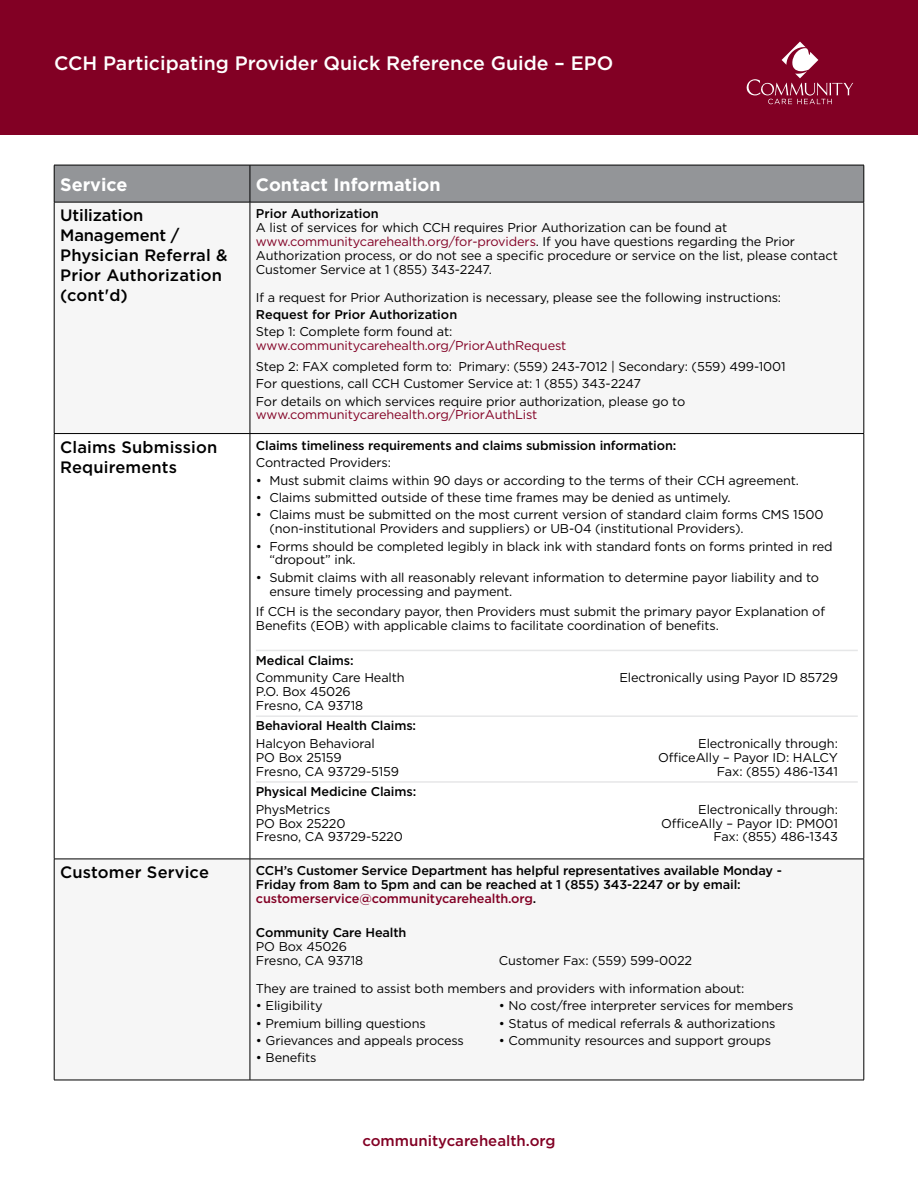
<style>
.page{position:relative;width:918px;height:1188px;background:#fff}
.page>*{position:absolute;margin:0;border:0;box-sizing:border-box;transform-origin:0 0}
.t1{font:500 19.5px "Gotham";color:#fff}
.t2{font:700 18px "Gotham";color:#fff}
.t3{font:500 16.5px/19.8px "Gotham";letter-spacing:.01em;color:#000}
.t4{font:500 15px "Gotham";color:#820024}
.t5{font:12.75px/13.8px "Gotham";letter-spacing:-.01em;color:#000}
.t6{font:500 12.75px/13.8px "Gotham";letter-spacing:-.01em;color:#000}
.t7{font:12.75px "Gotham";letter-spacing:-.01em;color:#820024}
.s1{color:#820024}
</style>
<div class="page">
<div style="left:0;top:0;width:918px;height:135px;background:#820024"></div>
<svg style="left:746px;top:42px;width:107px;height:62px"></svg>
<div style="left:55px;top:166px;width:809px;height:36px;background:#939598"></div>
<svg style="left:55px;top:434px;width:809px;height:425px"></svg>
<hr style="left:54px;top:165px;width:196px;height:1px;background:#000">
<hr style="left:54px;top:165px;width:1px;height:37px;background:#000">
<hr style="left:250px;top:165px;width:614px;height:1px;background:#000">
<hr style="left:250px;top:165px;width:1px;height:37px;background:#000">
<hr style="left:864px;top:165px;width:1px;height:37px;background:#000">
<hr style="left:54px;top:202px;width:196px;height:1px;background:#000">
<hr style="left:54px;top:202px;width:1px;height:231px;background:#000">
<hr style="left:250px;top:202px;width:614px;height:1px;background:#000">
<hr style="left:250px;top:202px;width:1px;height:231px;background:#000">
<hr style="left:864px;top:202px;width:1px;height:231px;background:#000">
<hr style="left:54px;top:433px;width:196px;height:1px;background:#000">
<hr style="left:54px;top:434px;width:1px;height:425px;background:#000">
<hr style="left:250px;top:433px;width:614px;height:1px;background:#000">
<hr style="left:250px;top:434px;width:1px;height:425px;background:#000">
<hr style="left:864px;top:434px;width:1px;height:425px;background:#000">
<hr style="left:54px;top:859px;width:196px;height:1px;background:#000">
<hr style="left:54px;top:859px;width:1px;height:221px;background:#000">
<hr style="left:250px;top:859px;width:614px;height:1px;background:#000">
<hr style="left:250px;top:859px;width:1px;height:221px;background:#000">
<hr style="left:864px;top:859px;width:1px;height:221px;background:#000">
<hr style="left:54px;top:1080px;width:196px;height:1px;background:#000">
<hr style="left:250px;top:1080px;width:614px;height:1px;background:#000">
<hr style="left:256px;top:650px;width:602px;height:1px;background:#e6e7e8">
<hr style="left:256px;top:715px;width:602px;height:2px;background:#e6e7e8">
<hr style="left:256px;top:781px;width:602px;height:2px;background:#e6e7e8">
<h1 class="t1" style="left:54px;top:50px;width:561px">CCH Participating Provider Quick Reference Guide – EPO</h1>
<h2 class="t2" style="left:60px;top:172px;width:69px">Service</h2>
<h2 class="t2" style="left:256px;top:172px;width:186px">Contact Information</h2>
<p class="t3" style="left:60px;top:205px;width:169px">Utilization<br>Management /<br>Physician Referral &amp;<br>Prior Authorization (cont'd)</p>
<p class="t6" style="left:256px;top:207px;width:124px">Prior Authorization</p>
<p class="t5" style="left:256px;top:221px;width:583px">A list of services for which CCH requires Prior Authorization can be found at <span class="s1">www.communitycarehealth.org/for-providers</span>. If you have questions regarding the Prior Authorization process, or do not see a specific procedure or service on the list, please contact Customer Service at 1 (855) 343-2247.</p>
<p class="t5" style="left:256px;top:290px;width:527px">If a request for Prior Authorization is necessary, please see the following instructions:</p>
<p class="t6" style="left:256px;top:307px;width:203px">Request for Prior Authorization</p>
<p class="t5" style="left:256px;top:325px;width:198px">Step 1: Complete form found at:</p>
<p class="t7" style="left:256px;top:338px;width:312px">www.communitycarehealth.org/PriorAuthRequest</p>
<p class="t5" style="left:256px;top:357px;width:531px;line-height:17.4px">Step 2: FAX completed form to: Primary: (559) 243-7012 | Secondary: (559) 499-1001<br>For questions, call CCH Customer Service at: 1 (855) 343-2247<br>For details on which services require prior authorization, please go to</p>
<p class="t7" style="left:256px;top:407px;width:283px">www.communitycarehealth.org/PriorAuthList</p>
<p class="t3" style="left:60px;top:437px;width:159px">Claims Submission<br>Requirements</p>
<p class="t6" style="left:256px;top:438px;width:422px">Claims timeliness requirements and claims submission information:</p>
<p class="t5" style="left:256px;top:455px;width:137px">Contracted Providers:</p>
<p class="t5" style="left:256px;top:473px;width:545px">• Must submit claims within 90 days or according to the terms of their CCH agreement.</p>
<p class="t5" style="left:256px;top:490px;width:476px">• Claims submitted outside of these time frames may be denied as untimely.</p>
<p class="t5" style="left:269px;top:508px;width:556px;text-indent:-14px">• Claims must be submitted on the most current version of standard claim forms CMS 1500 (non-institutional Providers and suppliers) or UB-04 (institutional Providers).</p>
<p class="t5" style="left:269px;top:539px;width:565px;text-indent:-14px">• Forms should be completed legibly in black ink with standard fonts on forms printed in red “dropout” ink.</p>
<p class="t5" style="left:269px;top:570px;width:551px;text-indent:-14px">• Submit claims with all reasonably relevant information to determine payor liability and to ensure timely processing and payment.</p>
<p class="t5" style="left:256px;top:605px;width:571px">If CCH is the secondary payor, then Providers must submit the primary payor Explanation of<br>Benefits (EOB) with applicable claims to facilitate coordination of benefits.</p>
<p class="t6" style="left:256px;top:653px;width:99px">Medical Claims:</p>
<p class="t5" style="left:256px;top:670px;width:150px">Community Care Health</p>
<p class="t5" style="left:619px;top:670px;width:220px">Electronically using Payor ID 85729</p>
<p class="t5" style="left:256px;top:684px;width:109px">P.O. Box 45026<br>Fresno, CA 93718</p>
<p class="t6" style="left:256px;top:719px;width:162px">Behavioral Health Claims:</p>
<p class="t5" style="left:256px;top:736px;width:120px">Halcyon Behavioral</p>
<p class="t5" style="left:698px;top:736px;width:141px">Electronically through:</p>
<p class="t5" style="left:256px;top:750px;width:87px">PO Box 25159</p>
<p class="t5" style="left:658px;top:750px;width:181px">OfficeAlly – Payor ID: HALCY</p>
<p class="t5" style="left:256px;top:764px;width:145px">Fresno, CA 93729-5159</p>
<p class="t5" style="left:717px;top:764px;width:122px">Fax: (855) 486-1341</p>
<p class="t6" style="left:256px;top:785px;width:162px">Physical Medicine Claims:</p>
<p class="t5" style="left:256px;top:802px;width:76px">PhysMetrics</p>
<p class="t5" style="left:698px;top:802px;width:141px">Electronically through:</p>
<p class="t5" style="left:256px;top:816px;width:91px">PO Box 25220</p>
<p class="t5" style="left:661px;top:816px;width:178px">OfficeAlly – Payor ID: PM001</p>
<p class="t5" style="left:256px;top:830px;width:148px">Fresno, CA 93729-5220</p>
<p class="t5" style="left:713px;top:830px;width:126px">Fax: (855) 486-1343</p>
<p class="t3" style="left:60px;top:862px;width:150px">Customer Service</p>
<p class="t6" style="left:256px;top:864px;width:527px">CCH’s Customer Service Department has helpful representatives available Monday -<br>Friday from 8am to 5pm and can be reached at 1 (855) 343-2247 or by email: <span class="s1">customerservice@communitycarehealth.org</span>.</p>
<p class="t6" style="left:256px;top:926px;width:152px">Community Care Health</p>
<p class="t5" style="left:256px;top:940px;width:109px">PO Box 45026<br>Fresno, CA 93718</p>
<p class="t5" style="left:256px;top:946px;width:490px;line-height:27.8px;text-indent:243px">Customer Fax: (559) 599-0022<br>They are trained to assist both members and providers with information about:</p>
<p class="t5" style="left:256px;top:999px;width:68px">• Eligibility</p>
<p class="t5" style="left:499px;top:999px;width:296px">• No cost/free interpreter services for members</p>
<p class="t5" style="left:256px;top:1016px;width:171px">• Premium billing questions</p>
<p class="t5" style="left:499px;top:1016px;width:278px">• Status of medical referrals &amp; authorizations</p>
<p class="t5" style="left:256px;top:1033px;width:210px">• Grievances and appeals process</p>
<p class="t5" style="left:499px;top:1033px;width:274px">• Community resources and support groups</p>
<p class="t5" style="left:256px;top:1051px;width:62px">• Benefits</p>
<p class="t4" style="left:362px;top:1131px;width:195px">communitycarehealth.org</p>
</div>
